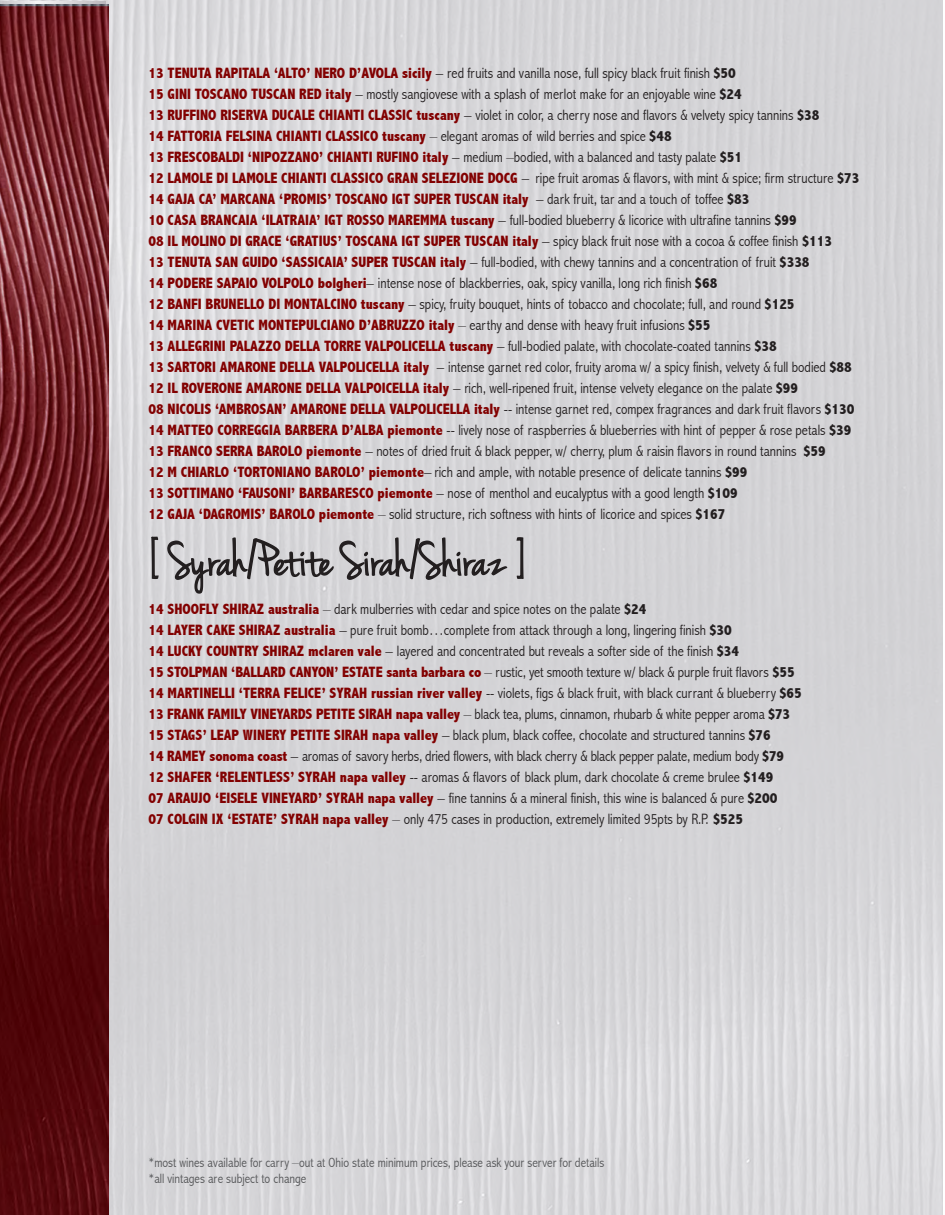
<style>
.page{position:relative;width:945px;height:1215px;background:#fff}
.page>*{position:absolute;margin:0;border:0;box-sizing:border-box;transform-origin:0 0}
.t1{font:51px "Jenna Sue";color:#231f20}
.t2{font:300 condensed 15px "Abadi";color:#231f20}
.t3{font:800 condensed 15px "Abadi";color:#820101}
.t4{font:300 condensed 13.5px "Abadi";color:#57585a}
.s1{font-weight:800;color:#820101}
.s2{font-family:"Apple Garamond";font-stretch:normal}
.s3{font-weight:800}
.s4{font-weight:300;color:#231f20}
.s5{color:#231f20}
.s6{font-family:"Apple Garamond";font-weight:300;font-stretch:normal;color:#231f20}
</style>
<div class="page">
<img style="left:0;top:0;width:942px;height:1215px">
<svg style="left:151px;top:536px;width:9px;height:44px"></svg>
<svg style="left:166px;top:529px;width:342px;height:66px;background:#bab9bc"></svg>
<svg style="left:516px;top:536px;width:8px;height:44px"></svg>
<img style="left:0;top:5px;width:108px;height:1210px">
<p class="t2" style="left:148px;top:64px;width:589px"><span class="s1">13 TENUTA RAPITALA ‘ALTO’ NERO D’AVOLA sicily</span> <span class="s2">–</span> red fruits and vanilla nose, full spicy black fruit finish <span class="s3">$50</span></p>
<p class="t2" style="left:148px;top:85px;width:595px"><span class="s1">15 GINI TOSCANO TUSCAN RED italy</span> <span class="s2">–</span> mostly sangiovese with a splash of merlot make for an enjoyable wine <span class="s3">$24</span></p>
<p class="t2" style="left:148px;top:106px;width:672px"><span class="s1">13 RUFFINO RISERVA DUCALE CHIANTI CLASSIC tuscany</span> <span class="s2">–</span> violet in color, a cherry nose and flavors &amp; velvety spicy tannins <span class="s3">$38</span></p>
<p class="t3" style="left:148px;top:127px;width:525px">14 FATTORIA FELSINA CHIANTI CLASSICO tuscany <span class="s4">– elegant aromas of wild berries and spice</span> <span class="s5">$48</span></p>
<p class="t3" style="left:148px;top:148px;width:595px">13 FRESCOBALDI ‘NIPOZZANO’ CHIANTI RUFINO italy <span class="s6">–</span> <span class="s4">medium –bodied, with a balanced and tasty palate</span> <span class="s5">$51</span></p>
<p class="t2" style="left:148px;top:169px;width:712px"><span class="s1">12 LAMOLE DI LAMOLE CHIANTI CLASSICO GRAN SELEZIONE DOCG</span> <span class="s2">–</span> ripe fruit aromas &amp; flavors, with mint &amp; spice; firm structure <span class="s3">$73</span></p>
<p class="t3" style="left:148px;top:190px;width:603px">14 GAJA CA’ MARCANA ‘PROMIS’ TOSCANO IGT SUPER TUSCAN italy <span class="s6">–</span> <span class="s4">dark fruit, tar and a touch of toffee</span> <span class="s5">$83</span></p>
<p class="t2" style="left:148px;top:211px;width:650px"><span class="s1">10 CASA BRANCAIA ‘ILATRAIA’ IGT ROSSO MAREMMA tuscany</span> <span class="s2">–</span> full-bodied blueberry &amp; licorice with ultrafine tannins <span class="s3">$99</span></p>
<p class="t3" style="left:148px;top:232px;width:685px">08 IL MOLINO DI GRACE ‘GRATIUS’ TOSCANA IGT SUPER TUSCAN italy <span class="s6">–</span> <span class="s4">spicy black fruit nose with a cocoa &amp; coffee finish</span> <span class="s5">$113</span></p>
<p class="t2" style="left:148px;top:253px;width:663px"><span class="s1">13 TENUTA SAN GUIDO ‘SASSICAIA’ SUPER TUSCAN italy</span> <span class="s2">–</span> full-bodied, with chewy tannins and a concentration of fruit <span class="s3">$338</span></p>
<p class="t2" style="left:148px;top:274px;width:570px"><span class="s1">14 PODERE SAPAIO VOLPOLO bolgheri</span><span class="s2">–</span> intense nose of blackberries, oak, spicy vanilla, long rich finish <span class="s3">$68</span></p>
<p class="t2" style="left:148px;top:295px;width:648px"><span class="s1">12 BANFI BRUNELLO DI MONTALCINO tuscany</span> <span class="s2">–</span> spicy, fruity bouquet, hints of tobacco and chocolate; full, and round <span class="s3">$125</span></p>
<p class="t3" style="left:148px;top:316px;width:564px">14 MARINA CVETIC MONTEPULCIANO D’ABRUZZO italy <span class="s4">– earthy and dense with heavy fruit infusions</span> <span class="s5">$55</span></p>
<p class="t3" style="left:148px;top:337px;width:630px">13 ALLEGRINI PALAZZO DELLA TORRE VALPOLICELLA tuscany <span class="s6">–</span> <span class="s4">full-bodied palate, with chocolate-coated tannins</span> <span class="s5">$38</span></p>
<p class="t2" style="left:148px;top:358px;width:705px"><span class="s1">13 SARTORI AMARONE DELLA VALPOLICELLA italy</span> <span class="s2">–</span> intense garnet red color, fruity aroma w/ a spicy finish, velvety &amp; full bodied <span class="s3">$88</span></p>
<p class="t2" style="left:148px;top:379px;width:651px"><span class="s1">12 IL ROVERONE AMARONE DELLA VALPOICELLA italy</span> <span class="s2">–</span> rich, well-ripened fruit, intense velvety elegance on the palate <span class="s3">$99</span></p>
<p class="t2" style="left:148px;top:400px;width:708px"><span class="s1">08 NICOLIS ‘AMBROSAN’ AMARONE DELLA VALPOLICELLA italy</span> -- intense garnet red, compex fragrances and dark fruit flavors <span class="s3">$130</span></p>
<p class="t2" style="left:148px;top:421px;width:705px"><span class="s1">14 MATTEO CORREGGIA BARBERA D’ALBA piemonte</span> -- lively nose of raspberries &amp; blueberries with hint of pepper &amp; rose petals <span class="s3">$39</span></p>
<p class="t2" style="left:148px;top:442px;width:679px"><span class="s1">13 FRANCO SERRA BAROLO piemonte</span> <span class="s2">–</span> notes of dried fruit &amp; black pepper, w/ cherry, plum &amp; raisin flavors in round tannins <span class="s3">$59</span></p>
<p class="t2" style="left:148px;top:463px;width:600px"><span class="s1">12 M CHIARLO ‘TORTONIANO BAROLO’ piemonte</span><span class="s2">–</span> rich and ample, with notable presence of delicate tannins <span class="s3">$99</span></p>
<p class="t2" style="left:148px;top:484px;width:591px"><span class="s1">13 SOTTIMANO ‘FAUSONI’ BARBARESCO piemonte</span> <span class="s2">–</span> nose of menthol and eucalyptus with a good length <span class="s3">$109</span></p>
<p class="t2" style="left:148px;top:505px;width:579px"><span class="s1">12 GAJA ‘DAGROMIS’ BAROLO piemonte</span> – solid structure, rich softness with hints of licorice and spices <span class="s3">$167</span></p>
<p class="t1" style="left:148px;top:531px;width:380px">[ Syrah/Petite Sirah/Shiraz ]</p>
<p class="t2" style="left:148px;top:600px;width:499px"><span class="s1">14 SHOOFLY SHIRAZ australia</span> – dark mulberries with cedar and spice notes on the palate <span class="s3">$24</span></p>
<p class="t2" style="left:148px;top:621px;width:585px"><span class="s1">14 LAYER CAKE SHIRAZ australia</span> <span class="s2">–</span> pure fruit bomb…complete from attack through a long, lingering finish <span class="s3">$30</span></p>
<p class="t2" style="left:148px;top:642px;width:592px"><span class="s1">14 LUCKY COUNTRY SHIRAZ mclaren vale</span> <span class="s2">–</span> layered and concentrated but reveals a softer side of the finish <span class="s3">$34</span></p>
<p class="t2" style="left:148px;top:663px;width:648px"><span class="s1">15 STOLPMAN ‘BALLARD CANYON’ ESTATE santa barbara co</span> – rustic, yet smooth texture w/ black &amp; purple fruit flavors <span class="s3">$55</span></p>
<p class="t2" style="left:148px;top:684px;width:655px"><span class="s1">14 MARTINELLI ‘TERRA FELICE’ SYRAH russian river valley</span> -- violets, figs &amp; black fruit, with black currant &amp; blueberry <span class="s3">$65</span></p>
<p class="t2" style="left:148px;top:705px;width:643px"><span class="s1">13 FRANK FAMILY VINEYARDS PETITE SIRAH napa valley</span> – black tea, plums, cinnamon, rhubarb &amp; white pepper aroma <span class="s3">$73</span></p>
<p class="t2" style="left:149px;top:726px;width:624px"><span class="s1">15 STAGS’ LEAP WINERY PETITE SIRAH napa valley</span> <span class="s2">–</span> black plum, black coffee, chocolate and structured tannins <span class="s3">$76</span></p>
<p class="t2" style="left:149px;top:747px;width:637px"><span class="s1">14 RAMEY sonoma coast</span> <span class="s2">–</span> aromas of savory herbs, dried flowers, with black cherry &amp; black pepper palate, medium body <span class="s3">$79</span></p>
<p class="t2" style="left:148px;top:768px;width:626px"><span class="s1">12 SHAFER ‘RELENTLESS’ SYRAH napa valley</span> -- aromas &amp; flavors of black plum, dark chocolate &amp; creme brulee <span class="s3">$149</span></p>
<p class="t2" style="left:149px;top:789px;width:631px"><span class="s1">07 ARAUJO ‘EISELE VINEYARD’ SYRAH napa valley</span> <span class="s2">–</span> fine tannins &amp; a mineral finish, this wine is balanced &amp; pure <span class="s3">$200</span></p>
<p class="t2" style="left:149px;top:810px;width:596px"><span class="s1">07 COLGIN IX ‘ESTATE’ SYRAH napa valley</span> – only 475 cases in production, extremely limited 95pts by R.P. <span class="s3">$525</span></p>
<p class="t4" style="left:148px;top:1154px;width:457px">*most wines available for carry –out at Ohio state minimum prices, please ask your server for details</p>
<p class="t4" style="left:148px;top:1170px;width:159px">*all vintages are subject to change</p>
</div>
